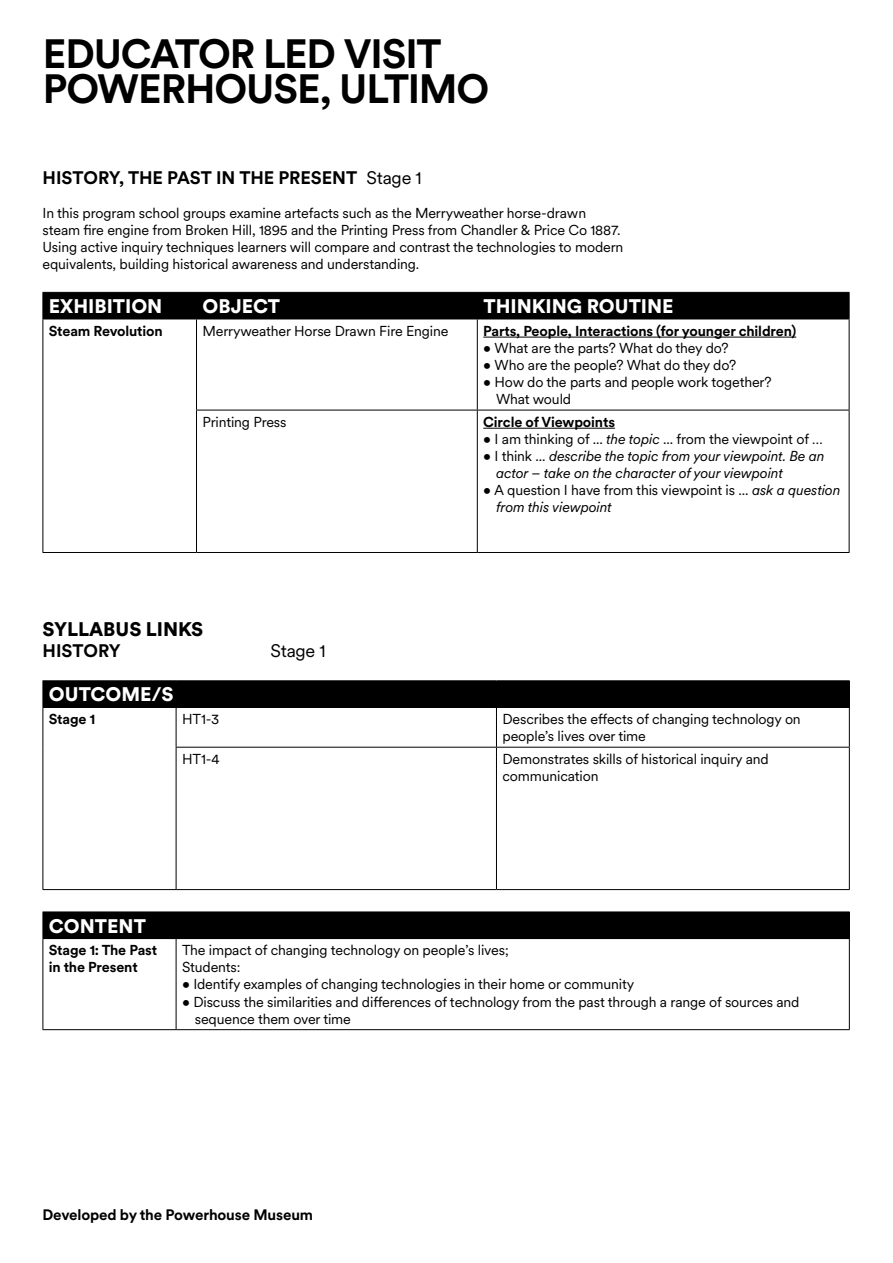
<style>
.page{position:relative;width:893px;height:1263px;background:#fff}
.page>*{position:absolute;margin:0;border:0;box-sizing:border-box;transform-origin:0 0}
.Title_27_23pt{font:700 40.5px/34.5px "Circular XX";letter-spacing:-.03em;color:#000}
.Subhead_13pt{font:900 19.5px "Circular XX";color:#fff}
.t1{font:900 19.5px "Circular XX";color:#000}
.t2{font:700 18px "Circular XX";letter-spacing:-.005em;color:#000}
.t3{font:18px "Circular XX";letter-spacing:-.015em;color:#000}
.t4{font:700 15px "Circular XX";letter-spacing:-.01em;color:#000}
.Bodytext_9_5pt{font:14.25px/17.1px "Circular XX";letter-spacing:-.01em;color:#000}
.Bodytext_9_5pt-2{font:700 14.25px/17.1px "Circular XX";letter-spacing:-.01em;color:#000}
.Bodytext_9_5pt-3{font:italic 14.25px/17.1px "Circular XX";letter-spacing:-.01em;color:#000}
.s1{font-weight:400}
.s2{font-style:italic}
.s3{font-style:normal}
</style>
<div class="page">
<div style="left:43px;top:292px;width:807px;height:27px;background:#000"></div>
<hr style="left:43px;top:319px;width:153px;height:1px;background:#000">
<hr style="left:43px;top:319px;width:1px;height:91px;background:#000">
<hr style="left:43px;top:410px;width:1px;height:142px;background:#000">
<hr style="left:43px;top:552px;width:153px;height:1px;background:#000">
<hr style="left:196px;top:319px;width:281px;height:1px;background:#000">
<hr style="left:196px;top:319px;width:1px;height:91px;background:#000">
<hr style="left:477px;top:319px;width:372px;height:1px;background:#000">
<hr style="left:477px;top:319px;width:1px;height:91px;background:#000">
<hr style="left:849px;top:319px;width:1px;height:91px;background:#000">
<hr style="left:196px;top:410px;width:281px;height:1px;background:#000">
<hr style="left:196px;top:410px;width:1px;height:142px;background:#000">
<hr style="left:477px;top:410px;width:372px;height:1px;background:#000">
<hr style="left:477px;top:410px;width:1px;height:142px;background:#000">
<hr style="left:849px;top:410px;width:1px;height:142px;background:#000">
<hr style="left:196px;top:552px;width:281px;height:1px;background:#000">
<hr style="left:477px;top:552px;width:372px;height:1px;background:#000">
<hr style="left:483px;top:337px;width:313px;height:1px;background:#000">
<hr style="left:483px;top:428px;width:132px;height:1px;background:#000">
<div style="left:43px;top:681px;width:806px;height:26px;background:#000"></div>
<hr style="left:43px;top:680px;width:133px;height:1px;background:#000">
<hr style="left:176px;top:680px;width:320px;height:1px;background:#000">
<hr style="left:496px;top:680px;width:354px;height:1px;background:#000">
<svg style="left:849px;top:681px;width:1px;height:26px"></svg>
<hr style="left:43px;top:707px;width:133px;height:1px;background:#000">
<hr style="left:43px;top:708px;width:1px;height:39px;background:#000">
<hr style="left:43px;top:747px;width:1px;height:142px;background:#000">
<hr style="left:43px;top:889px;width:133px;height:1px;background:#000">
<hr style="left:176px;top:707px;width:320px;height:1px;background:#000">
<hr style="left:176px;top:708px;width:1px;height:39px;background:#000">
<hr style="left:496px;top:707px;width:354px;height:1px;background:#000">
<hr style="left:496px;top:708px;width:1px;height:39px;background:#000">
<hr style="left:849px;top:708px;width:1px;height:39px;background:#000">
<hr style="left:176px;top:747px;width:320px;height:1px;background:#000">
<hr style="left:176px;top:747px;width:1px;height:142px;background:#000">
<hr style="left:496px;top:747px;width:354px;height:1px;background:#000">
<hr style="left:496px;top:747px;width:1px;height:142px;background:#000">
<hr style="left:849px;top:747px;width:1px;height:142px;background:#000">
<hr style="left:176px;top:889px;width:320px;height:1px;background:#000">
<hr style="left:496px;top:889px;width:354px;height:1px;background:#000">
<div style="left:43px;top:912px;width:806px;height:26px;background:#000"></div>
<hr style="left:43px;top:911px;width:133px;height:1px;background:#000">
<hr style="left:176px;top:911px;width:674px;height:1px;background:#000">
<svg style="left:849px;top:912px;width:1px;height:26px"></svg>
<hr style="left:43px;top:938px;width:133px;height:1px;background:#000">
<hr style="left:43px;top:939px;width:1px;height:90px;background:#000">
<hr style="left:176px;top:938px;width:674px;height:1px;background:#000">
<hr style="left:176px;top:939px;width:1px;height:90px;background:#000">
<hr style="left:849px;top:939px;width:1px;height:90px;background:#000">
<hr style="left:43px;top:1029px;width:133px;height:1px;background:#000">
<hr style="left:176px;top:1029px;width:674px;height:1px;background:#000">
<p class="Title_27_23pt" style="left:43px;top:35px;width:448px">EDUCATOR LED VISIT<br>POWERHOUSE, ULTIMO</p>
<p class="t2" style="left:43px;top:165px;width:381px">HISTORY, THE PAST IN THE PRESENT <span class="s1">Stage 1</span></p>
<p class="Bodytext_9_5pt" style="left:43px;top:204px;width:582px">In this program school groups examine artefacts such as the Merryweather horse-drawn steam fire engine from Broken Hill, 1895 and the Printing Press from Chandler &amp; Price Co 1887.<br>Using active inquiry techniques learners will compare and contrast the technologies to modern equivalents, building historical awareness and understanding.</p>
<p class="Subhead_13pt" style="left:49px;top:292px;width:115px">EXHIBITION</p>
<p class="Subhead_13pt" style="left:203px;top:292px;width:79px">OBJECT</p>
<p class="Subhead_13pt" style="left:483px;top:292px;width:192px">THINKING ROUTINE</p>
<p class="Bodytext_9_5pt-2" style="left:49px;top:321px;width:115px">Steam Revolution</p>
<p class="Bodytext_9_5pt" style="left:202px;top:322px;width:247px">Merryweather Horse Drawn Fire Engine</p>
<p class="Bodytext_9_5pt-2" style="left:483px;top:321px;width:314px">Parts, People, Interactions (for younger children)</p>
<p class="Bodytext_9_5pt" style="left:483px;top:339px;width:247px">• What are the parts? What do they do?</p>
<p class="Bodytext_9_5pt" style="left:483px;top:356px;width:254px">• Who are the people? What do they do?</p>
<p class="Bodytext_9_5pt" style="left:496px;top:373px;width:277px;text-indent:-13px">• How do the parts and people work together?<br>What would</p>
<p class="Bodytext_9_5pt" style="left:202px;top:413px;width:86px">Printing Press</p>
<p class="Bodytext_9_5pt-2" style="left:483px;top:413px;width:133px">Circle of Viewpoints</p>
<p class="Bodytext_9_5pt" style="left:483px;top:430px;width:341px">• I am thinking of ... <span class="s2">the topic</span> ... from the viewpoint of …</p>
<p class="Bodytext_9_5pt-3" style="left:496px;top:447px;width:330px;text-indent:-13px"><span class="s3">• I think ...</span> describe the topic from your viewpoint. Be an actor – take on the character of your viewpoint</p>
<p class="Bodytext_9_5pt" style="left:496px;top:481px;width:346px;text-indent:-13px">• A question I have from this viewpoint is ... <span class="s2">ask a question from this viewpoint</span></p>
<p class="t1" style="left:43px;top:615px;width:162px">SYLLABUS LINKS</p>
<p class="t2" style="left:43px;top:639px;width:80px">HISTORY</p>
<p class="t3" style="left:271px;top:639px;width:57px">Stage 1</p>
<p class="Subhead_13pt" style="left:49px;top:681px;width:126px">OUTCOME/S</p>
<p class="Bodytext_9_5pt-2" style="left:49px;top:710px;width:48px">Stage 1</p>
<p class="Bodytext_9_5pt" style="left:182px;top:710px;width:39px">HT1-3</p>
<p class="Bodytext_9_5pt" style="left:502px;top:710px;width:300px">Describes the effects of changing technology on people’s lives over time</p>
<p class="Bodytext_9_5pt" style="left:182px;top:750px;width:39px">HT1-4</p>
<p class="Bodytext_9_5pt" style="left:502px;top:750px;width:268px">Demonstrates skills of historical inquiry and communication</p>
<p class="Subhead_13pt" style="left:49px;top:912px;width:98px">CONTENT</p>
<p class="Bodytext_9_5pt-2" style="left:49px;top:941px;width:110px">Stage 1: The Past in the Present</p>
<p class="Bodytext_9_5pt" style="left:182px;top:941px;width:328px">The impact of changing technology on people’s lives;</p>
<p class="Bodytext_9_5pt" style="left:182px;top:958px;width:60px">Students:</p>
<p class="Bodytext_9_5pt" style="left:182px;top:975px;width:454px">• Identify examples of changing technologies in their home or community</p>
<p class="Bodytext_9_5pt" style="left:195px;top:992px;width:606px;text-indent:-13px">• Discuss the similarities and differences of technology from the past through a range of sources and sequence them over time</p>
<p class="t4" style="left:43px;top:1205px;width:272px">Developed by the Powerhouse Museum</p>
</div>
